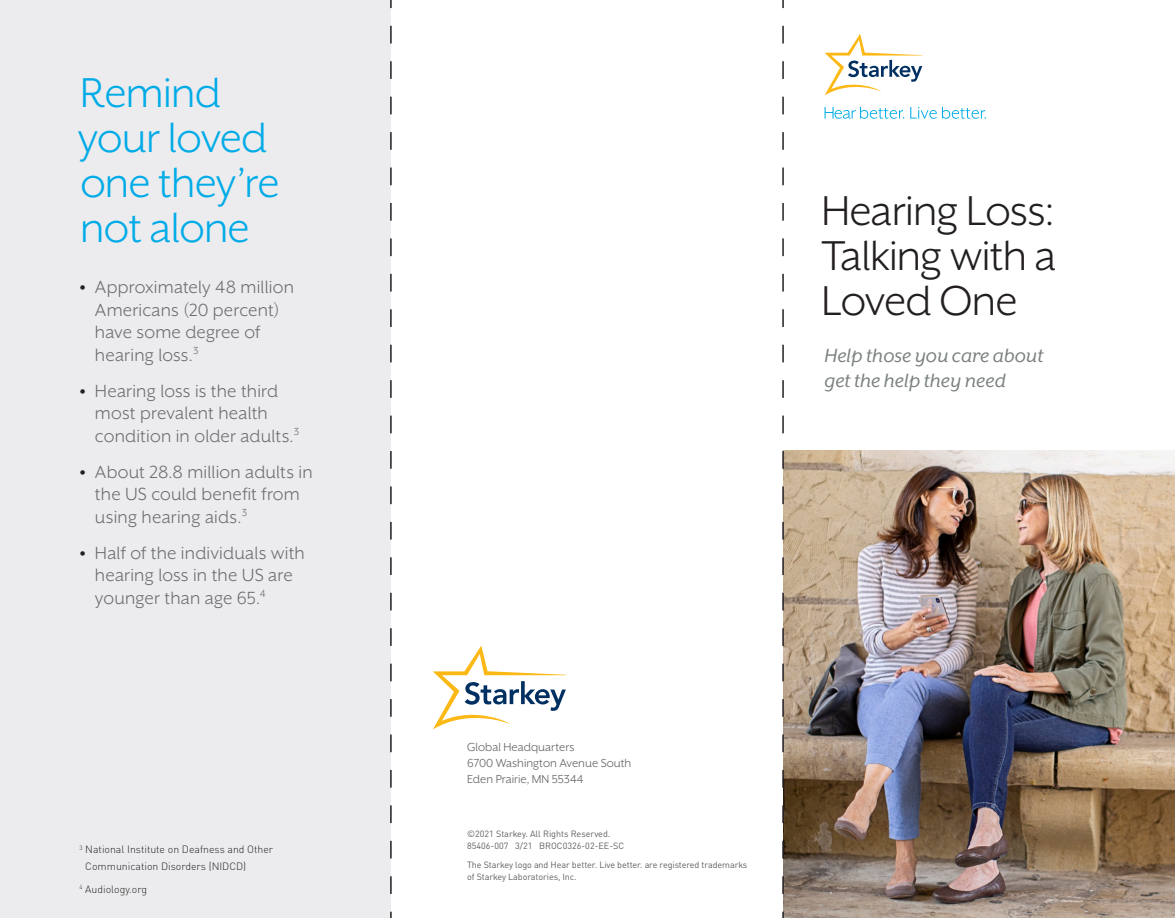
<style>
.page{position:relative;width:1175px;height:918px;background:#fff}
.page>*{position:absolute;margin:0;border:0;box-sizing:border-box;transform-origin:0 0}
.ST_BodyCopy{font:48px/45px "Mr Eaves XL San OT";letter-spacing:-.015em;color:#00abe7}
.ST_BodyCopy-2{font:48px/45px "Mr Eaves XL San OT";letter-spacing:-.015em;color:#231f20;text-align:justify}
.Cover_subhead{font:italic 21.9px/24.8px "Mr Eaves XL San OT";color:#7b8080}
.New_Bullet{font:20.25px/22.5px "Mr Eaves XL San OT";letter-spacing:.01em;color:#6c6d70}
.t1{font:13.35px/15.9px "Mr Eaves XL San OT";color:#5f5f62}
.ST_BodyCopy-3{font:300 10.5px/16.5px "DINOT";color:#231f20}
.bullet_12{font:9px/12px "DINOT";letter-spacing:-.01em;color:#5f5f62}
.s1{font-weight:800;color:#231f20}
</style>
<div class="page">
<img style="left:783px;top:450px;width:391px;height:468px">
<svg style="left:824px;top:34px;width:98px;height:61px"></svg>
<svg style="left:824px;top:107px;width:80px;height:12px"></svg>
<svg style="left:910px;top:107px;width:26px;height:12px"></svg>
<svg style="left:942px;top:107px;width:44px;height:12px"></svg>
<div style="left:0;top:0;width:391px;height:918px;background:#ececee"></div>
<svg style="left:433px;top:646px;width:133px;height:83px"></svg>
<svg style="left:390px;top:0;width:2px;height:918px"></svg>
<svg style="left:782px;top:0;width:1px;height:918px"></svg>
<p class="ST_BodyCopy" style="left:78px;top:70px;width:203px">Remind your loved one they’re not alone</p>
<p class="New_Bullet" style="left:95px;top:276px;width:200px;text-indent:-15px"><span class="s1">•</span> Approximately 48 million<br>Americans (20 percent) have some degree of hearing loss.<sup>3</sup></p>
<p class="New_Bullet" style="left:95px;top:379px;width:206px;text-indent:-15px"><span class="s1">•</span> Hearing loss is the third most prevalent health condition in older adults.<sup>3</sup></p>
<p class="New_Bullet" style="left:95px;top:460px;width:219px;text-indent:-15px"><span class="s1">•</span> About 28.8 million adults in the US could benefit from using hearing aids.<sup>3</sup></p>
<p class="New_Bullet" style="left:95px;top:541px;width:211px;text-indent:-15px"><span class="s1">•</span> Half of the individuals with hearing loss in the US are younger than age 65.<sup>4</sup></p>
<p class="ST_BodyCopy-3" style="left:85px;top:841px;width:189px;text-indent:-6px"><sup>3</sup> National Institute on Deafness and Other<br>Communication Disorders (NIDCD)</p>
<p class="ST_BodyCopy-3" style="left:79px;top:881px;width:69px"><sup>4</sup> Audiology.org</p>
<p class="ST_BodyCopy-2" style="left:821px;top:188px;width:236px">Hearing Loss:<br>Talking with a Loved One</p>
<p class="Cover_subhead" style="left:824px;top:343px;width:220px">Help those you care about get the help they need</p>
<p class="t1" style="left:467px;top:739px;width:109px">Global Headquarters</p>
<p class="t1" style="left:467px;top:755px;width:166px">6700 Washington Avenue South<br>Eden Prairie, MN 55344</p>
<p class="bullet_12" style="left:467px;top:827px;width:159px">©2021 Starkey. All Rights Reserved.<br>85406-007 3/21 BROC0326-02-EE-SC</p>
<p class="bullet_12" style="left:467px;top:858px;width:282px">The Starkey logo and Hear better. Live better. are registered trademarks of Starkey Laboratories, Inc.</p>
</div>
